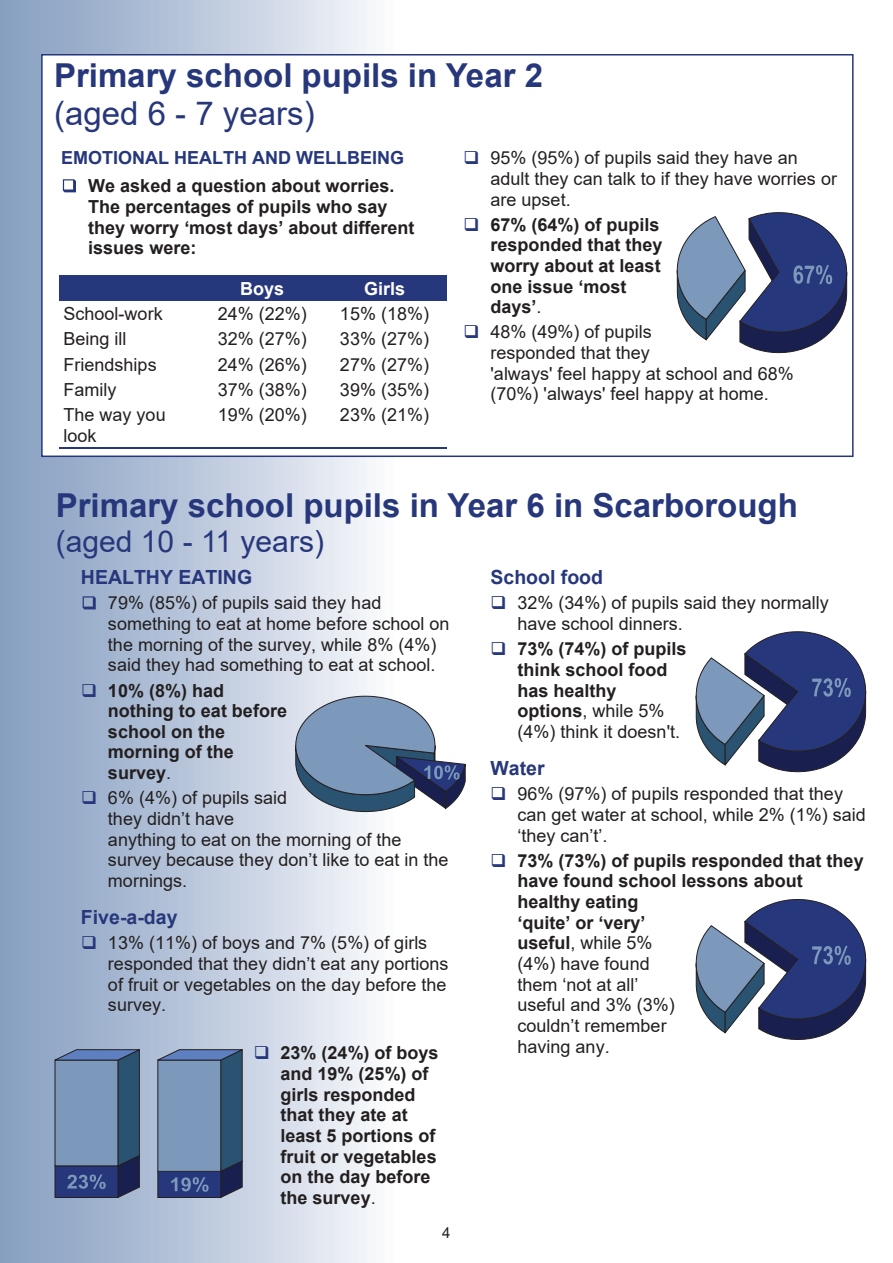
<style>
.page{position:relative;width:893px;height:1263px;background:#fff}
.page>*{position:absolute;margin:0;border:0;box-sizing:border-box;transform-origin:0 0}
.t1{font:700 33px "Arial";color:#27377b}
.t2{font:33px "Arial";color:#27377b}
.t3{font:30px "Arial";color:#27377b}
.t4{font:700 19.5px "Arial";color:#27377b}
.t5{font:18px/20.7px "Arial";color:#231f20}
.t6{font:700 18px/20.7px "Arial";color:#231f20}
.t7{font:700 18px "Arial";color:#27377b}
.t8{font:700 18px "Arial";color:#fff}
.t9{font:15px "Arial";color:#231f20}
.s1{font-weight:400}
</style>
<div class="page">
<div style="left:0;top:0;width:394px;height:1263px;background:linear-gradient(to right,#829bbe,#f8f9fc)"></div>
<svg style="left:83px;top:596px;width:13px;height:13px"></svg>
<div style="left:41px;top:54px;width:813px;height:403px;background:#fff;border:2px solid #27377b"></div>
<svg style="left:63px;top:179px;width:13px;height:13px"></svg>
<div style="left:59px;top:275px;width:143px;height:25px;background:#27377b"></div>
<div style="left:202px;top:275px;width:120px;height:25px;background:#27377b"></div>
<div style="left:322px;top:275px;width:125px;height:25px;background:#27377b"></div>
<hr style="left:59px;top:447px;width:143px;height:2px;background:#27377b">
<hr style="left:202px;top:447px;width:120px;height:2px;background:#27377b">
<hr style="left:322px;top:447px;width:125px;height:2px;background:#27377b">
<svg style="left:155px;top:1048px;width:90px;height:150px;background:#5e779b"></svg>
<svg style="left:52px;top:1048px;width:90px;height:150px;background:#597196"></svg>
<svg style="left:695px;top:631px;width:171px;height:141px"></svg>
<svg style="left:677px;top:212px;width:170px;height:141px"></svg>
<svg style="left:295px;top:696px;width:171px;height:116px"></svg>
<svg style="left:695px;top:899px;width:171px;height:141px"></svg>
<svg style="left:83px;top:683px;width:13px;height:13px"></svg>
<svg style="left:83px;top:791px;width:13px;height:13px"></svg>
<svg style="left:83px;top:936px;width:13px;height:13px"></svg>
<svg style="left:255px;top:1046px;width:13px;height:13px"></svg>
<h1 class="t1" style="left:54px;top:63px;width:491px">Primary school pupils in Year 2</h1>
<h1 class="t2" style="left:54px;top:101px;width:262px">(aged 6 - 7 years)</h1>
<p class="t7" style="left:61px;top:151px;width:345px">EMOTIONAL HEALTH AND WELLBEING</p>
<p class="t6" style="left:88px;top:177px;width:328px">We asked a question about worries.<br>The percentages of pupils who say they worry ‘most days’ about different issues were:</p>
<p class="t5" style="left:490px;top:149px;width:348px">95% (95%) of pupils said they have an adult they can talk to if they have worries or are upset.</p>
<p class="t6" style="left:490px;top:216px;width:174px">67% (64%) of pupils responded that they worry about at least one issue ‘most days’<span class="s1">.</span></p>
<p class="t5" style="left:490px;top:323px;width:305px">48% (49%) of pupils<br>responded that they<br>'always' feel happy at school and 68% (70%) 'always' feel happy at home.</p>
<p class="t8" style="left:240px;top:281px;width:46px">Boys</p>
<p class="t8" style="left:364px;top:281px;width:43px">Girls</p>
<p class="t5" style="left:64px;top:305px;width:101px">School-work</p>
<p class="t5" style="left:218px;top:305px;width:91px">24% (22%)</p>
<p class="t5" style="left:340px;top:305px;width:91px">15% (18%)</p>
<p class="t5" style="left:64px;top:330px;width:65px">Being ill</p>
<p class="t5" style="left:218px;top:330px;width:91px">32% (27%)</p>
<p class="t5" style="left:340px;top:330px;width:91px">33% (27%)</p>
<p class="t5" style="left:64px;top:356px;width:95px">Friendships</p>
<p class="t5" style="left:218px;top:356px;width:91px">24% (26%)</p>
<p class="t5" style="left:340px;top:356px;width:91px">27% (27%)</p>
<p class="t5" style="left:64px;top:381px;width:54px">Family</p>
<p class="t5" style="left:218px;top:381px;width:91px">37% (38%)</p>
<p class="t5" style="left:340px;top:381px;width:91px">39% (35%)</p>
<p class="t5" style="left:64px;top:406px;width:104px">The way you look</p>
<p class="t5" style="left:218px;top:406px;width:91px">19% (20%)</p>
<p class="t5" style="left:340px;top:406px;width:91px">23% (21%)</p>
<h1 class="t1" style="left:56px;top:492px;width:744px">Primary school pupils in Year 6 in Scarborough</h1>
<h2 class="t3" style="left:56px;top:530px;width:270px">(aged 10 - 11 years)</h2>
<p class="t4" style="left:81px;top:570px;width:173px">HEALTHY EATING</p>
<p class="t5" style="left:108px;top:594px;width:343px">79% (85%) of pupils said they had something to eat at home before school on the morning of the survey, while 8% (4%) said they had something to eat at school.</p>
<p class="t6" style="left:108px;top:681px;width:181px">10% (8%) had nothing to eat before school on the morning of the survey<span class="s1">.</span></p>
<p class="t5" style="left:108px;top:789px;width:342px">6% (4%) of pupils said<br>they didn’t have<br>anything to eat on the morning of the survey because they don’t like to eat in the mornings.</p>
<p class="t4" style="left:81px;top:910px;width:98px">Five-a-day</p>
<p class="t5" style="left:108px;top:934px;width:342px">13% (11%) of boys and 7% (5%) of girls responded that they didn’t eat any portions of fruit or vegetables on the day before the survey.</p>
<p class="t6" style="left:281px;top:1044px;width:160px">23% (24%) of boys and 19% (25%) of girls responded that they ate at least 5 portions of fruit or vegetables on the day before the survey<span class="s1">.</span></p>
<p class="t9" style="left:442px;top:1227px;width:10px">4</p>
<p class="t4" style="left:490px;top:570px;width:114px">School food</p>
<p class="t5" style="left:517px;top:594px;width:313px">32% (34%) of pupils said they normally have school dinners.</p>
<p class="t6" style="left:517px;top:640px;width:171px">73% (74%) of pupils think school food has healthy options<span class="s1">, while 5% (4%) think it doesn't.</span></p>
<p class="t4" style="left:490px;top:761px;width:56px">Water</p>
<p class="t5" style="left:517px;top:785px;width:350px">96% (97%) of pupils responded that they can get water at school, while 2% (1%) said ‘they can’t’.</p>
<p class="t6" style="left:517px;top:852px;width:348px">73% (73%) of pupils responded that they have found school lessons about healthy eating<br>‘quite’ or ‘very’<br>useful<span class="s1">, while 5%<br>(4%) have found<br>them ‘not at all’<br>useful and 3% (3%)<br>couldn’t remember<br>having any.</span></p>
</div>
